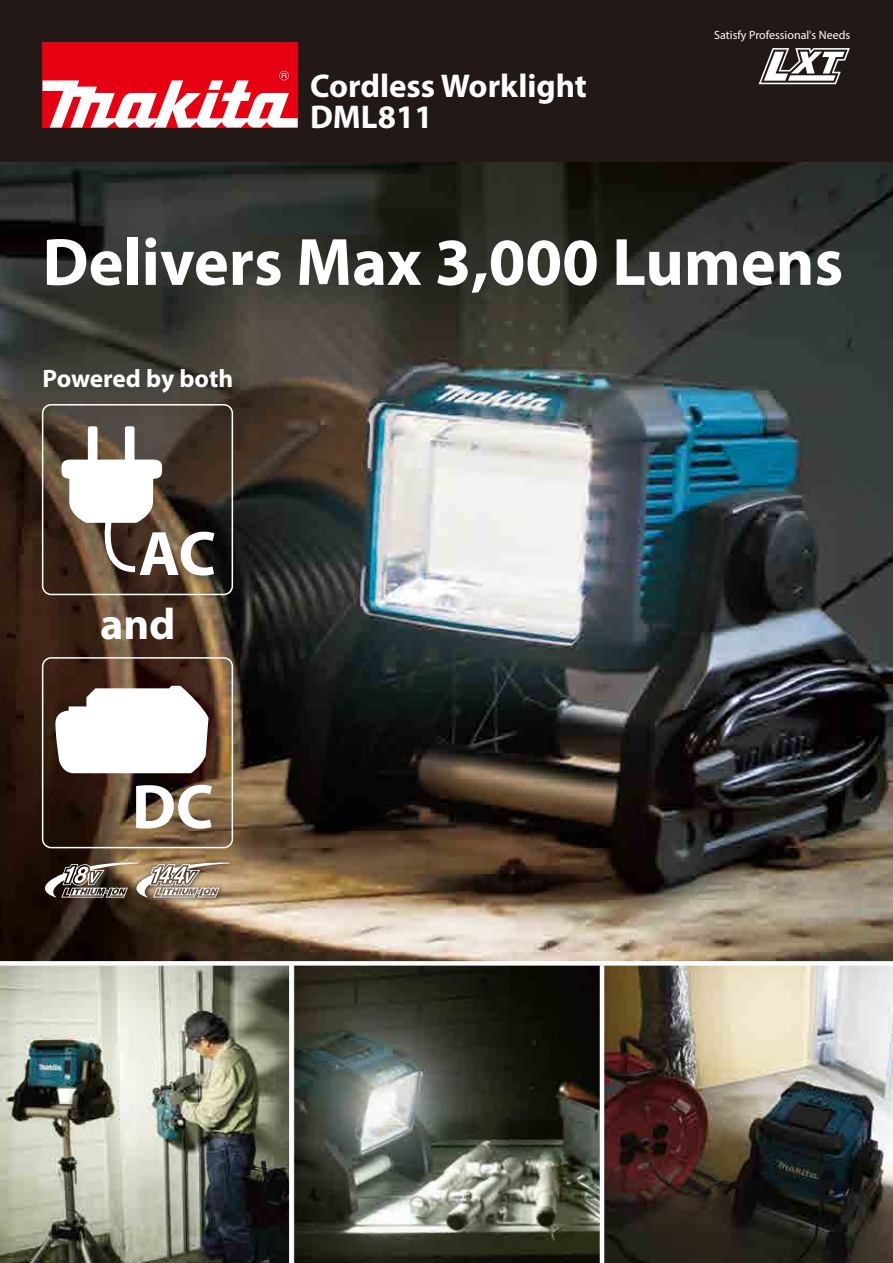
<style>
.page{position:relative;width:893px;height:1263px;background:#fff}
.page>*{position:absolute;margin:0;border:0;box-sizing:border-box;transform-origin:0 0}
.t1{font:700 67.5px "Myriad Pro";color:#fff}
.t2{font:700 63.15px "Myriad Pro";color:#fff}
.t3{font:700 44.1px "Myriad Pro";color:#fff}
.t4{font:700 33px "Myriad Pro";color:#fff}
.t5{font:700 25.2px "Myriad Pro";letter-spacing:-.005em;color:#fff}
.t6{font:12px "Myriad Pro";color:#fff}
</style>
<div class="page">
<img style="left:0;top:161px;width:893px;height:800px">
<div style="left:0;top:0;width:893px;height:161px;background:#221815"></div>
<div style="left:43px;top:43px;width:255px;height:85px;background:#e60012"></div>
<svg style="left:43px;top:71px;width:255px;height:57px"></svg>
<svg style="left:759px;top:48px;width:91px;height:36px"></svg>
<img style="left:604px;top:965px;width:289px;height:298px">
<svg style="left:294px;top:965px;width:306px;height:298px;background:#464a40"></svg>
<img style="left:0;top:965px;width:289px;height:298px">
<svg style="left:0;top:961px;width:893px;height:1px"></svg>
<div style="left:42px;top:657px;width:191px;height:191px;border:2px solid #fff;border-radius:9px"></div>
<svg style="left:55px;top:686px;width:154px;height:87px"></svg>
<div style="left:62px;top:460px;width:99px;height:18px;background:#fff;border-radius:9px"></div>
<div style="left:61px;top:460px;width:101px;height:19px;border:2px solid #fff;border-radius:9px"></div>
<svg style="left:69px;top:461px;width:85px;height:114px"></svg>
<div style="left:89px;top:427px;width:8px;height:39px;background:#fff"></div>
<div style="left:88px;top:426px;width:9px;height:41px;border:2px solid #fff"></div>
<div style="left:126px;top:427px;width:8px;height:39px;background:#fff"></div>
<div style="left:125px;top:426px;width:10px;height:41px;border:2px solid #fff"></div>
<div style="left:42px;top:404px;width:191px;height:191px;border:2px solid #fff;border-radius:9px"></div>
<img style="left:130px;top:856px;width:107px;height:48px">
<svg style="left:44px;top:862px;width:186px;height:35px;background:#958675"></svg>
<h3 class="t4" style="left:310px;top:64px;width:278px">Cordless Worklight</h3>
<h3 class="t4" style="left:310px;top:95px;width:124px">DML811</h3>
<p class="t6" style="left:714px;top:27px;width:138px">Satisfy Professional's Needs</p>
<h1 class="t1" style="left:43px;top:218px;width:802px">Delivers Max 3,000 Lumens</h1>
<h3 class="t5" style="left:43px;top:362px;width:192px">Powered by both</h3>
<h2 class="t2" style="left:139px;top:512px;width:79px">AC</h2>
<h3 class="t3" style="left:100px;top:596px;width:77px">and</h3>
<h2 class="t2" style="left:132px;top:766px;width:83px">DC</h2>
</div>
